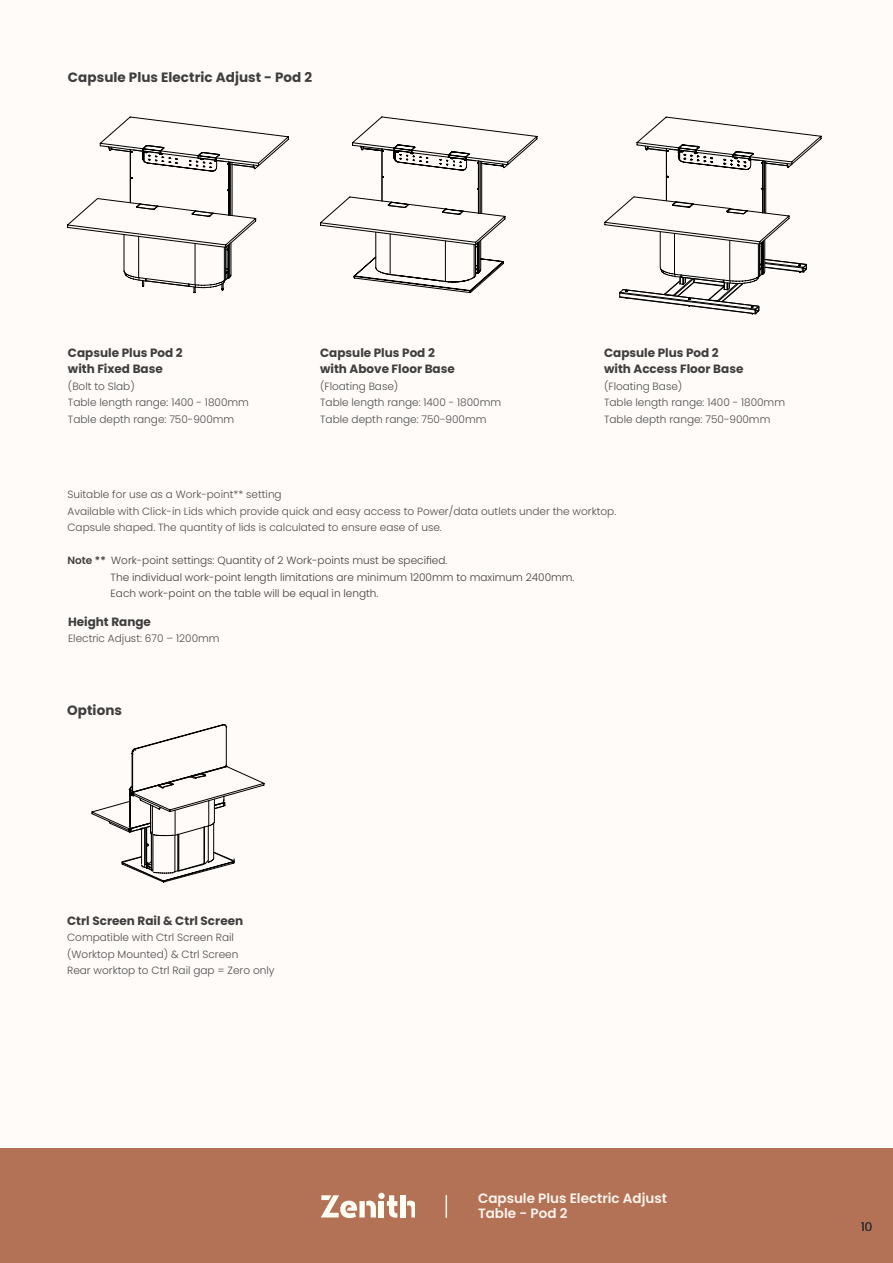
<style>
.page{position:relative;width:893px;height:1263px;background:#fffbf8}
.page>*{position:absolute;margin:0;border:0;box-sizing:border-box;transform-origin:0 0}
.COPY{font:700 13.5px "Poppins";letter-spacing:.005em;color:#3e3e3f}
.PRODUCT_NAME_BOTTOM{font:600 13.5px/15px "Poppins";color:#fff5ed}
.COPY-2{font:700 12px/16.5px "Poppins";color:#3e3e3f}
.t1{font:300 12px "Poppins";color:#312f30}
.t2{font:300 10.5px/16.5px "Poppins";color:#4b4c4d}
.t3{font:300 10.5px/16.5px "Poppins";color:#3e3e3f}
.s1{font-weight:600}
</style>
<div class="page">
<div style="left:0;top:1148px;width:893px;height:115px;background:#b37256"></div>
<svg style="left:446px;top:1195px;width:1px;height:23px"></svg>
<div style="left:379px;top:1201px;width:5px;height:16px;background:#fffef4"></div>
<div style="left:378px;top:1193px;width:7px;height:6px;background:#fffef4;border-radius:50%"></div>
<svg style="left:387px;top:1195px;width:10px;height:23px"></svg>
<div style="left:400px;top:1195px;width:5px;height:22px;background:#fffef4"></div>
<svg style="left:407px;top:1200px;width:8px;height:17px"></svg>
<svg style="left:321px;top:1195px;width:55px;height:23px"></svg>
<svg style="left:67px;top:116px;width:222px;height:177px"></svg>
<svg style="left:320px;top:116px;width:217px;height:177px"></svg>
<svg style="left:604px;top:117px;width:218px;height:197px"></svg>
<svg style="left:91px;top:724px;width:174px;height:159px"></svg>
<p class="COPY" style="left:68px;top:69px;width:246px">Capsule Plus Electric Adjust - Pod 2</p>
<p class="COPY-2" style="left:68px;top:345px;width:116px">Capsule Plus Pod 2 with Fixed Base</p>
<p class="t2" style="left:68px;top:378px;width:68px">(Bolt to Slab)</p>
<p class="t2" style="left:68px;top:395px;width:183px">Table length range: 1400 - 1800mm</p>
<p class="t2" style="left:68px;top:411px;width:168px">Table depth range: 750-900mm</p>
<p class="COPY-2" style="left:320px;top:345px;width:116px">Capsule Plus Pod 2</p>
<p class="COPY-2" style="left:320px;top:361px;width:136px">with Above Floor Base</p>
<p class="t2" style="left:320px;top:378px;width:80px">(Floating Base)</p>
<p class="t2" style="left:320px;top:395px;width:183px">Table length range: 1400 - 1800mm</p>
<p class="t2" style="left:320px;top:411px;width:168px">Table depth range: 750-900mm</p>
<p class="COPY-2" style="left:604px;top:345px;width:116px">Capsule Plus Pod 2</p>
<p class="COPY-2" style="left:604px;top:361px;width:141px">with Access Floor Base</p>
<p class="t2" style="left:604px;top:378px;width:80px">(Floating Base)</p>
<p class="t2" style="left:604px;top:395px;width:183px">Table length range: 1400 - 1800mm</p>
<p class="t2" style="left:604px;top:411px;width:168px">Table depth range: 750-900mm</p>
<p class="t2" style="left:68px;top:486px;width:216px">Suitable for use as a Work-point** setting</p>
<p class="t2" style="left:68px;top:503px;width:550px">Available with Click-in Lids which provide quick and easy access to Power/data outlets under the worktop.<br>Capsule shaped. The quantity of lids is calculated to ensure ease of use.</p>
<p class="t3" style="left:68px;top:552px;width:381px"><span class="s1">Note **</span> Work-point settings: Quantity of 2 Work-points must be specified.</p>
<p class="t3" style="left:111px;top:569px;width:465px">The individual work-point length limitations are minimum 1200mm to maximum 2400mm.<br>Each work-point on the table will be equal in length.</p>
<p class="COPY-2" style="left:68px;top:613px;width:84px">Height Range</p>
<p class="t2" style="left:68px;top:630px;width:153px">Electric Adjust: 670 – 1200mm</p>
<p class="COPY" style="left:67px;top:702px;width:56px">Options</p>
<p class="COPY-2" style="left:67px;top:912px;width:178px">Ctrl Screen Rail &amp; Ctrl Screen</p>
<p class="t2" style="left:67px;top:929px;width:173px">Compatible with Ctrl Screen Rail (Worktop Mounted) &amp; Ctrl Screen</p>
<p class="t2" style="left:67px;top:962px;width:209px">Rear worktop to Ctrl Rail gap = Zero only</p>
<p class="PRODUCT_NAME_BOTTOM" style="left:478px;top:1191px;width:190px">Capsule Plus Electric Adjust<br>Table - Pod 2</p>
<p class="t1" style="left:861px;top:1220px;width:12px">10</p>
</div>
